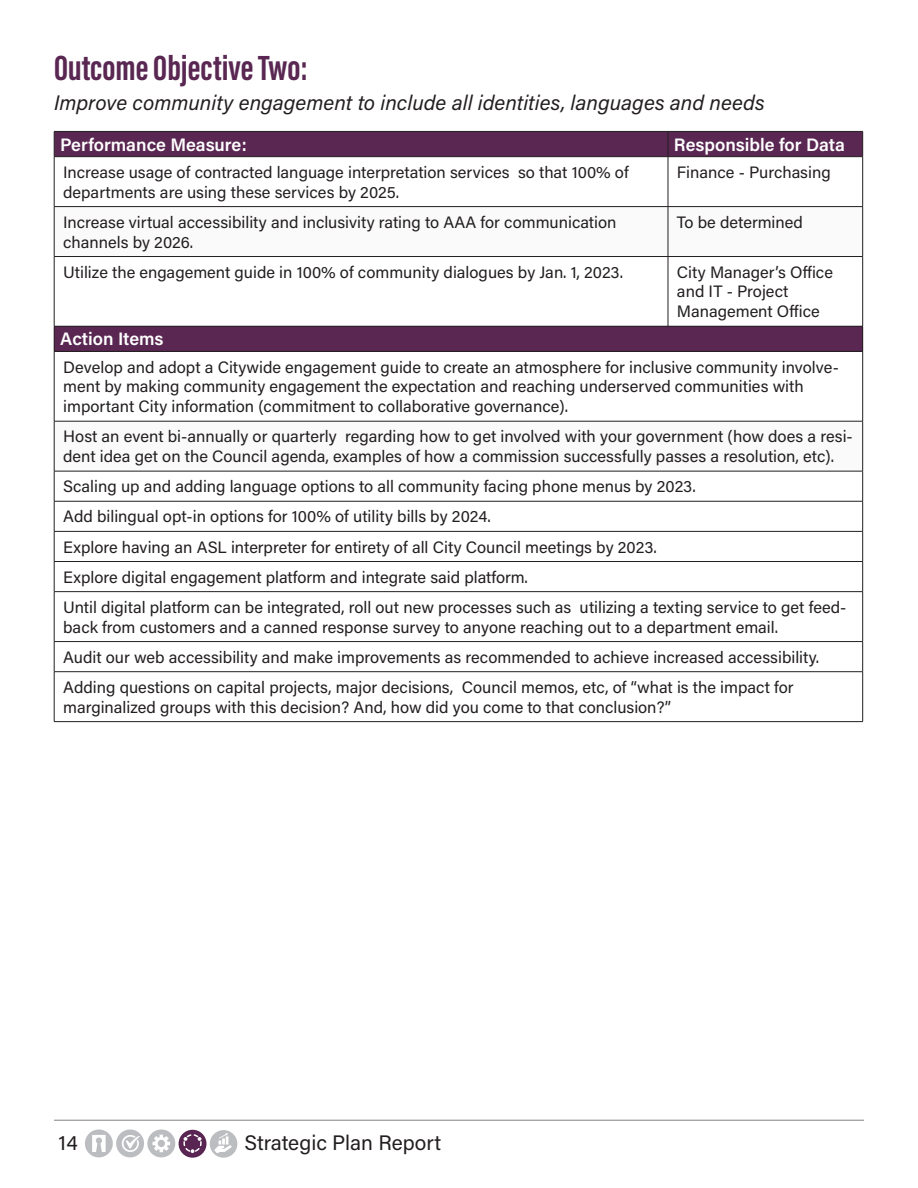
<style>
.page{position:relative;width:918px;height:1188px;background:#fff}
.page>*{position:absolute;margin:0;border:0;box-sizing:border-box;transform-origin:0 0}
.t1{font:700 36px "Acumin Pro Extra Cond";color:#592752}
.t2{font:italic 21px "Acumin Pro";color:#231f20}
.t3{font:21px "Acumin Pro";color:#231f20}
.t4{font:600 18px "Acumin Pro";color:#fff}
.t5{font:16.5px/19.8px "Acumin Pro";color:#231f20}
</style>
<div class="page">
<svg style="left:85px;top:1130px;width:152px;height:28px"></svg>
<hr style="left:54px;top:1120px;width:810px;height:1px;background:#808285">
<svg style="left:55px;top:207px;width:807px;height:264px"></svg>
<div style="left:54px;top:326px;width:809px;height:25px;background:#592752"></div>
<div style="left:54px;top:131px;width:809px;height:25px;background:#592752"></div>
<hr style="left:54px;top:156px;width:614px;height:1px;background:#231f20">
<hr style="left:54px;top:157px;width:1px;height:49px;background:#231f20">
<hr style="left:668px;top:156px;width:195px;height:1px;background:#231f20">
<hr style="left:668px;top:157px;width:1px;height:49px;background:#231f20">
<hr style="left:862px;top:157px;width:1px;height:49px;background:#231f20">
<hr style="left:54px;top:206px;width:614px;height:1px;background:#231f20">
<hr style="left:54px;top:207px;width:1px;height:49px;background:#231f20">
<hr style="left:668px;top:206px;width:195px;height:1px;background:#231f20">
<hr style="left:668px;top:207px;width:1px;height:49px;background:#231f20">
<hr style="left:862px;top:207px;width:1px;height:49px;background:#231f20">
<hr style="left:54px;top:256px;width:614px;height:1px;background:#231f20">
<hr style="left:54px;top:257px;width:1px;height:69px;background:#231f20">
<hr style="left:668px;top:256px;width:195px;height:1px;background:#231f20">
<hr style="left:668px;top:257px;width:1px;height:69px;background:#231f20">
<hr style="left:862px;top:257px;width:1px;height:69px;background:#231f20">
<hr style="left:54px;top:352px;width:1px;height:69px;background:#231f20">
<hr style="left:862px;top:352px;width:1px;height:69px;background:#231f20">
<hr style="left:54px;top:421px;width:614px;height:1px;background:#231f20">
<hr style="left:54px;top:421px;width:1px;height:50px;background:#231f20">
<hr style="left:668px;top:421px;width:195px;height:1px;background:#231f20">
<hr style="left:862px;top:421px;width:1px;height:50px;background:#231f20">
<hr style="left:54px;top:471px;width:614px;height:1px;background:#231f20">
<hr style="left:54px;top:471px;width:1px;height:30px;background:#231f20">
<hr style="left:668px;top:471px;width:195px;height:1px;background:#231f20">
<hr style="left:862px;top:471px;width:1px;height:30px;background:#231f20">
<hr style="left:54px;top:501px;width:614px;height:1px;background:#231f20">
<hr style="left:54px;top:501px;width:1px;height:30px;background:#231f20">
<hr style="left:668px;top:501px;width:195px;height:1px;background:#231f20">
<hr style="left:862px;top:501px;width:1px;height:30px;background:#231f20">
<hr style="left:54px;top:531px;width:614px;height:1px;background:#231f20">
<hr style="left:668px;top:531px;width:195px;height:1px;background:#231f20">
<hr style="left:54px;top:561px;width:614px;height:1px;background:#231f20">
<svg style="left:54px;top:532px;width:1px;height:59px"></svg>
<hr style="left:668px;top:561px;width:195px;height:1px;background:#231f20">
<svg style="left:862px;top:532px;width:1px;height:59px"></svg>
<hr style="left:54px;top:591px;width:614px;height:1px;background:#231f20">
<hr style="left:54px;top:592px;width:1px;height:49px;background:#231f20">
<hr style="left:668px;top:591px;width:195px;height:1px;background:#231f20">
<hr style="left:862px;top:592px;width:1px;height:49px;background:#231f20">
<hr style="left:54px;top:641px;width:614px;height:1px;background:#231f20">
<hr style="left:54px;top:642px;width:1px;height:30px;background:#231f20">
<hr style="left:668px;top:641px;width:195px;height:1px;background:#231f20">
<hr style="left:862px;top:642px;width:1px;height:30px;background:#231f20">
<hr style="left:54px;top:671px;width:614px;height:1px;background:#231f20">
<hr style="left:54px;top:672px;width:1px;height:49px;background:#231f20">
<hr style="left:668px;top:671px;width:195px;height:1px;background:#231f20">
<hr style="left:862px;top:672px;width:1px;height:49px;background:#231f20">
<hr style="left:54px;top:721px;width:614px;height:1px;background:#231f20">
<hr style="left:668px;top:721px;width:195px;height:1px;background:#231f20">
<hr style="left:54px;top:326px;width:614px;height:1px;background:#231f20">
<svg style="left:54px;top:327px;width:1px;height:24px"></svg>
<hr style="left:54px;top:351px;width:614px;height:1px;background:#231f20">
<hr style="left:668px;top:351px;width:195px;height:1px;background:#231f20">
<hr style="left:668px;top:326px;width:195px;height:1px;background:#231f20">
<svg style="left:862px;top:327px;width:1px;height:24px"></svg>
<p class="t1" style="left:54px;top:46px;width:255px">Outcome Objective Two:</p>
<p class="t2" style="left:54px;top:88px;width:712px">Improve community engagement to include all identities, languages and needs</p>
<p class="t4" style="left:60px;top:132px;width:188px">Performance Measure:</p>
<p class="t4" style="left:674px;top:132px;width:172px">Responsible for Data</p>
<p class="t5" style="left:63px;top:161px;width:567px">Increase usage of contracted language interpretation services so that 100% of departments are using these services by 2025.</p>
<p class="t5" style="left:677px;top:161px;width:155px">Finance - Purchasing</p>
<p class="t5" style="left:63px;top:211px;width:555px">Increase virtual accessibility and inclusivity rating to AAA for communication channels by 2026.</p>
<p class="t5" style="left:677px;top:211px;width:128px">To be determined</p>
<p class="t5" style="left:63px;top:261px;width:561px">Utilize the engagement guide in 100% of community dialogues by Jan. 1, 2023.</p>
<p class="t5" style="left:677px;top:261px;width:158px">City Manager’s Office and IT - Project</p>
<p class="t5" style="left:677px;top:301px;width:144px">Management Office</p>
<p class="t4" style="left:60px;top:327px;width:105px">Action Items</p>
<p class="t5" style="left:63px;top:356px;width:777px">Develop and adopt a Citywide engagement guide to create an atmosphere for inclusive community involve&shy;ment by making community engagement the expectation and reaching underserved communities with important City information (commitment to collaborative governance).</p>
<p class="t5" style="left:63px;top:426px;width:791px">Host an event bi-annually or quarterly regarding how to get involved with your government (how does a resi&shy;dent idea get on the Council agenda, examples of how a commission successfully passes a resolution, etc).</p>
<p class="t5" style="left:63px;top:476px;width:634px">Scaling up and adding language options to all community facing phone menus by 2023.</p>
<p class="t5" style="left:63px;top:506px;width:429px">Add bilingual opt-in options for 100% of utility bills by 2024.</p>
<p class="t5" style="left:63px;top:536px;width:595px">Explore having an ASL interpreter for entirety of all City Council meetings by 2023.</p>
<p class="t5" style="left:63px;top:566px;width:466px">Explore digital engagement platform and integrate said platform.</p>
<p class="t5" style="left:63px;top:596px;width:785px">Until digital platform can be integrated, roll out new processes such as utilizing a texting service to get feed&shy;back from customers and a canned response survey to anyone reaching out to a department email.</p>
<p class="t5" style="left:63px;top:646px;width:758px">Audit our web accessibility and make improvements as recommended to achieve increased accessibility.</p>
<p class="t5" style="left:63px;top:676px;width:732px">Adding questions on capital projects, major decisions, Council memos, etc, of “what is the impact for</p>
<p class="t5" style="left:63px;top:696px;width:610px">marginalized groups with this decision? And, how did you come to that conclusion?”</p>
<p class="t3" style="left:59px;top:1128px;width:21px">14</p>
<p class="t3" style="left:245px;top:1128px;width:198px">Strategic Plan Report</p>
</div>
